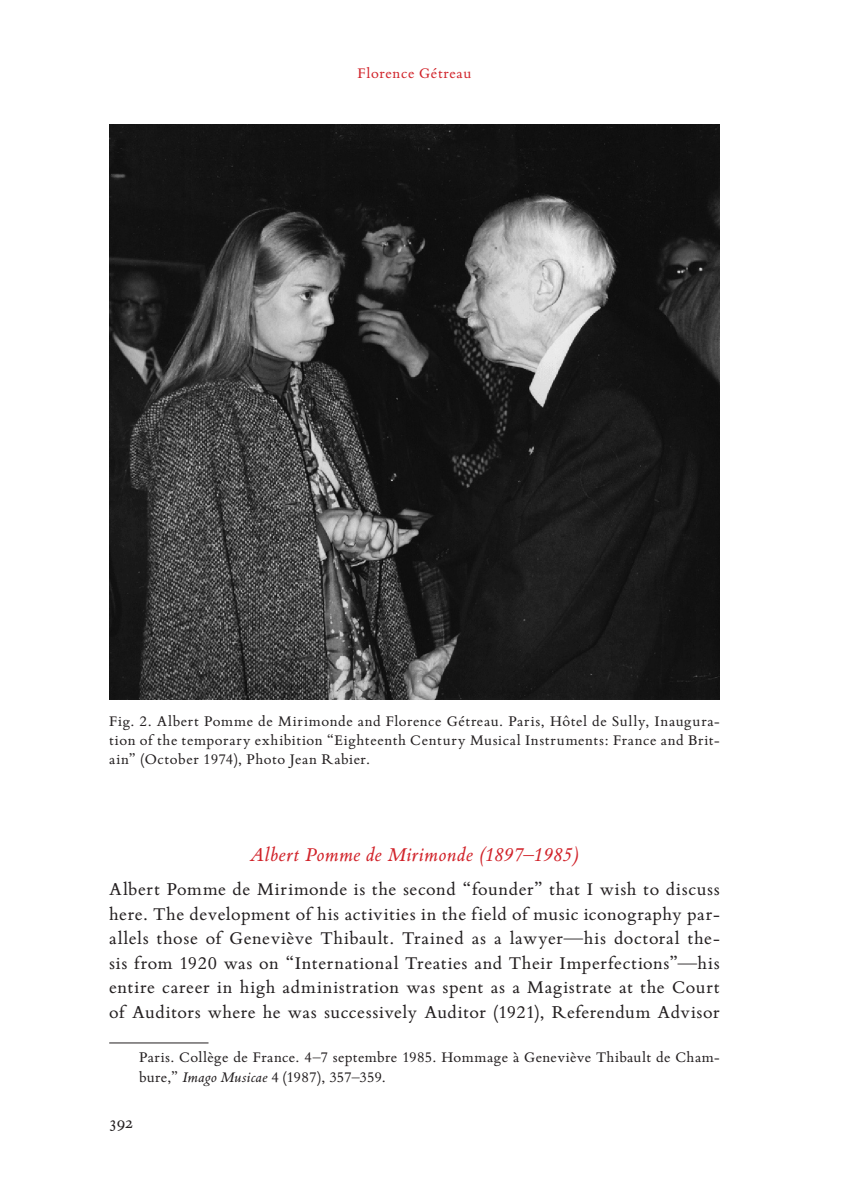
<style>
.page{position:relative;width:844px;height:1191px;background:#fff}
.page>*{position:absolute;margin:0;border:0;box-sizing:border-box;transform-origin:0 0}
.POD_pod_naslov{font:italic 21px "Bembo Book MT Pro";letter-spacing:.025em;color:#d1232a}
.Normal_17{font:19.25px/24.5px "Bembo Book MT Pro";letter-spacing:.025em;color:#231f20;text-align:justify}
.t1{font:18.38px "Bembo Book MT Pro";color:#231f20}
.Normal_17-2{font:15.75px/19.2px "Bembo Book MT Pro";letter-spacing:.03em;color:#231f20}
.t2{font:15.75px "Bembo Book MT Pro";letter-spacing:.045em;color:#d1232a}
.s1{font-style:italic}
</style>
<div class="page">
<hr style="left:109px;top:1042px;width:99px;height:1px;background:#231f20">
<img style="left:109px;top:124px;width:610px;height:575px">
<p class="t2" style="left:357px;top:62px;width:115px">Florence Gétreau</p>
<p class="Normal_17-2" style="left:109px;top:710px;width:612px;text-align:justify">Fig. 2. Albert Pomme de Mirimonde and Florence Gétreau. Paris, Hôtel de Sully, Inaugura&shy;tion of the temporary exhibition “Eighteenth Century Musical Instruments: France and Brit&shy;ain” (October 1974), Photo Jean Rabier.</p>
<p class="POD_pod_naslov" style="left:250px;top:840px;width:331px">Albert Pomme de Mirimonde (1897–1985)</p>
<p class="Normal_17" style="left:109px;top:876px;width:612px">Albert Pomme de Mirimonde is the second “founder” that I wish to discuss here. The development of his activities in the field of music iconography par&shy;allels those of Geneviève Thibault. Trained as a lawyer—his doctoral the&shy;sis from 1920 was on “International Treaties and Their Imperfections”—his entire career in high administration was spent as a Magistrate at the Court of Auditors where he was successively Auditor (1921), Referendum Advisor</p>
<p class="Normal_17-2" style="left:139px;top:1047px;width:582px">Paris. Collège de France. 4–7 septembre 1985. Hommage à Geneviève Thibault de Cham&shy;bure,” <span class="s1">Imago Musicae</span> 4 (1987), 357–359.</p>
<p class="t1" style="left:109px;top:1110px;width:25px">392</p>
</div>
